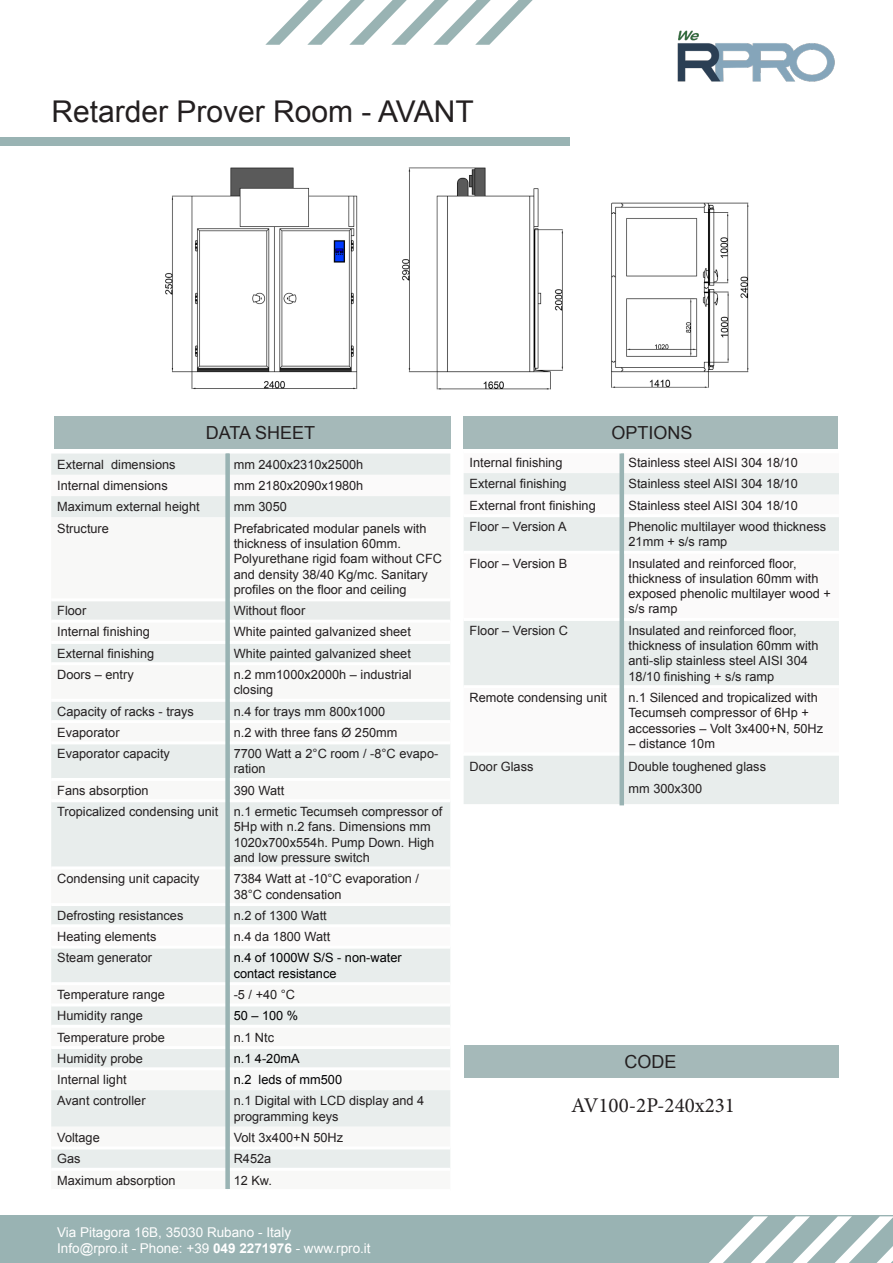
<style>
.page{position:relative;width:893px;height:1263px;background:#fff}
.page>*{position:absolute;margin:0;border:0;box-sizing:border-box;transform-origin:0 0}
.t1{font:30px "Arial";color:#231f20}
.t2{font:21px "Minion Pro";color:#231f20}
.t3{font:18px "Arial";color:#231f20}
.t4{font:13.5px/16.2px "Arial";color:#fff}
.t5{font:12.75px/15.3px "Arial";color:#231f20}
.t6{font:12.75px "Arial";color:#000001}
.s1{font-weight:700}
</style>
<div class="page">
<div style="left:0;top:1215px;width:893px;height:48px;background:#99b3b3"></div>
<svg style="left:709px;top:1216px;width:184px;height:47px"></svg>
<svg style="left:265px;top:0;width:268px;height:45px"></svg>
<div style="left:0;top:137px;width:570px;height:9px;background:#99b3b3"></div>
<div style="left:54px;top:416px;width:396px;height:32px;background:#a5b9b9"></div>
<div style="left:463px;top:416px;width:375px;height:32px;background:#a5b9b9"></div>
<div style="left:464px;top:1045px;width:375px;height:32px;background:#a5b9b9"></div>
<img style="left:165px;top:167px;width:584px;height:223px">
<div style="left:51px;top:453px;width:399px;height:614px;background:#e8edec"></div>
<svg style="left:51px;top:475px;width:399px;height:21px"></svg>
<svg style="left:51px;top:517px;width:399px;height:124px"></svg>
<svg style="left:51px;top:665px;width:399px;height:34px"></svg>
<svg style="left:51px;top:723px;width:399px;height:18px"></svg>
<svg style="left:51px;top:781px;width:399px;height:18px"></svg>
<svg style="left:51px;top:869px;width:399px;height:34px"></svg>
<svg style="left:51px;top:927px;width:399px;height:18px"></svg>
<svg style="left:51px;top:985px;width:399px;height:18px"></svg>
<svg style="left:51px;top:1028px;width:399px;height:18px"></svg>
<svg style="left:51px;top:1090px;width:399px;height:78px;fill:#e8edec"></svg>
<hr style="left:51px;top:598px;width:177px;height:3px;background:#fff">
<hr style="left:228px;top:598px;width:222px;height:3px;background:#fff">
<hr style="left:51px;top:620px;width:177px;height:3px;background:#fff">
<hr style="left:228px;top:620px;width:222px;height:3px;background:#fff">
<hr style="left:51px;top:641px;width:177px;height:3px;background:#fff">
<hr style="left:228px;top:641px;width:222px;height:3px;background:#fff">
<hr style="left:51px;top:662px;width:177px;height:3px;background:#fff">
<hr style="left:228px;top:662px;width:222px;height:3px;background:#fff">
<hr style="left:51px;top:699px;width:177px;height:3px;background:#fff">
<hr style="left:228px;top:699px;width:222px;height:3px;background:#fff">
<hr style="left:51px;top:720px;width:177px;height:3px;background:#fff">
<hr style="left:228px;top:720px;width:222px;height:3px;background:#fff">
<hr style="left:51px;top:741px;width:177px;height:3px;background:#fff">
<hr style="left:228px;top:741px;width:222px;height:3px;background:#fff">
<hr style="left:51px;top:778px;width:177px;height:3px;background:#fff">
<hr style="left:228px;top:778px;width:222px;height:3px;background:#fff">
<hr style="left:51px;top:799px;width:177px;height:3px;background:#fff">
<hr style="left:228px;top:799px;width:222px;height:3px;background:#fff">
<hr style="left:51px;top:866px;width:177px;height:3px;background:#fff">
<hr style="left:228px;top:866px;width:222px;height:3px;background:#fff">
<hr style="left:51px;top:903px;width:177px;height:3px;background:#fff">
<hr style="left:228px;top:903px;width:222px;height:3px;background:#fff">
<hr style="left:51px;top:924px;width:177px;height:3px;background:#fff">
<hr style="left:228px;top:924px;width:222px;height:3px;background:#fff">
<hr style="left:51px;top:945px;width:177px;height:3px;background:#fff">
<hr style="left:228px;top:945px;width:222px;height:3px;background:#fff">
<hr style="left:51px;top:982px;width:177px;height:3px;background:#fff">
<hr style="left:228px;top:982px;width:222px;height:3px;background:#fff">
<hr style="left:51px;top:1003px;width:177px;height:3px;background:#fff">
<hr style="left:228px;top:1003px;width:222px;height:3px;background:#fff">
<hr style="left:51px;top:1025px;width:177px;height:3px;background:#fff">
<hr style="left:228px;top:1025px;width:222px;height:3px;background:#fff">
<hr style="left:51px;top:1046px;width:177px;height:3px;background:#fff">
<hr style="left:228px;top:1046px;width:222px;height:3px;background:#fff">
<hr style="left:51px;top:1146px;width:177px;height:3px;background:#fff">
<hr style="left:228px;top:1146px;width:222px;height:3px;background:#fff">
<div style="left:225px;top:453px;width:5px;height:736px;background:#99b3b3"></div>
<svg style="left:464px;top:473px;width:375px;height:212px;fill:#e8edec"></svg>
<hr style="left:464px;top:514px;width:158px;height:3px;background:#fff">
<hr style="left:622px;top:514px;width:217px;height:3px;background:#fff">
<hr style="left:464px;top:551px;width:158px;height:3px;background:#fff">
<hr style="left:622px;top:551px;width:217px;height:3px;background:#fff">
<hr style="left:464px;top:618px;width:158px;height:3px;background:#fff">
<hr style="left:622px;top:618px;width:217px;height:3px;background:#fff">
<div style="left:464px;top:756px;width:375px;height:48px;background:#e8edec"></div>
<div style="left:619px;top:453px;width:5px;height:352px;background:#99b3b3"></div>
<img style="left:677px;top:30px;width:158px;height:52px">
<h1 class="t1" style="left:51px;top:92px;width:424px">Retarder Prover Room - AVANT</h1>
<h3 class="t3" style="left:206px;top:420px;width:111px">DATA SHEET</h3>
<h3 class="t3" style="left:612px;top:421px;width:83px">OPTIONS</h3>
<p class="t5" style="left:57px;top:457px;width:120px">External dimensions</p>
<p class="t5" style="left:234px;top:457px;width:131px">mm 2400x2310x2500h</p>
<p class="t5" style="left:57px;top:478px;width:112px">Internal dimensions</p>
<p class="t5" style="left:234px;top:478px;width:131px">mm 2180x2090x1980h</p>
<p class="t5" style="left:57px;top:499px;width:144px">Maximum external height</p>
<p class="t5" style="left:234px;top:499px;width:55px">mm 3050</p>
<p class="t5" style="left:57px;top:521px;width:53px">Structure</p>
<p class="t5" style="left:234px;top:521px;width:210px">Prefabricated modular panels with thickness of insulation 60mm.<br>Polyurethane rigid foam without CFC and density 38/40 Kg/mc. Sanitary profiles on the floor and ceiling</p>
<p class="t5" style="left:57px;top:603px;width:31px">Floor</p>
<p class="t5" style="left:234px;top:603px;width:73px">Without floor</p>
<p class="t5" style="left:57px;top:624px;width:94px">Internal finishing</p>
<p class="t5" style="left:234px;top:624px;width:179px">White painted galvanized sheet</p>
<p class="t5" style="left:57px;top:646px;width:99px">External finishing</p>
<p class="t5" style="left:234px;top:646px;width:179px">White painted galvanized sheet</p>
<p class="t5" style="left:57px;top:667px;width:78px">Doors – entry</p>
<p class="t5" style="left:234px;top:667px;width:179px">n.2 mm1000x2000h – industrial closing</p>
<p class="t5" style="left:57px;top:704px;width:138px">Capacity of racks - trays</p>
<p class="t5" style="left:234px;top:704px;width:153px">n.4 for trays mm 800x1000</p>
<p class="t5" style="left:57px;top:725px;width:64px">Evaporator</p>
<p class="t5" style="left:234px;top:725px;width:165px">n.2 with three fans Ø 250mm</p>
<p class="t5" style="left:57px;top:746px;width:114px">Evaporator capacity</p>
<p class="t5" style="left:234px;top:746px;width:206px">7700 Watt a 2°C room / -8°C evapo&shy;ration</p>
<p class="t5" style="left:57px;top:783px;width:93px">Fans absorption</p>
<p class="t5" style="left:234px;top:783px;width:52px">390 Watt</p>
<p class="t5" style="left:57px;top:804px;width:163px">Tropicalized condensing unit</p>
<p class="t5" style="left:234px;top:804px;width:210px">n.1 ermetic Tecumseh compressor of<br>5Hp with n.2 fans. Dimensions mm<br>1020x700x554h. Pump Down. High and low pressure switch</p>
<p class="t5" style="left:57px;top:871px;width:144px">Condensing unit capacity</p>
<p class="t5" style="left:234px;top:871px;width:187px">7384 Watt at -10°C evaporation /<br>38°C condensation</p>
<p class="t5" style="left:57px;top:908px;width:128px">Defrosting resistances</p>
<p class="t5" style="left:234px;top:908px;width:95px">n.2 of 1300 Watt</p>
<p class="t5" style="left:57px;top:929px;width:101px">Heating elements</p>
<p class="t5" style="left:234px;top:929px;width:98px">n.4 da 1800 Watt</p>
<p class="t5" style="left:57px;top:950px;width:96px">Steam generator</p>
<p class="t6" style="left:234px;top:949px;width:169px">n.4 of 1000W S/S - non-water</p>
<p class="t6" style="left:234px;top:965px;width:104px">contact resistance</p>
<p class="t5" style="left:57px;top:987px;width:109px">Temperature range</p>
<p class="t5" style="left:234px;top:987px;width:63px">-5 / +40 °C</p>
<p class="t5" style="left:57px;top:1008px;width:87px">Humidity range</p>
<p class="t6" style="left:234px;top:1007px;width:66px">50 – 100 %</p>
<p class="t5" style="left:57px;top:1029px;width:109px">Temperature probe</p>
<p class="t5" style="left:234px;top:1029px;width:42px">n.1 Ntc</p>
<p class="t5" style="left:57px;top:1051px;width:87px">Humidity probe</p>
<p class="t6" style="left:234px;top:1050px;width:67px">n.1 4-20mA</p>
<p class="t5" style="left:57px;top:1072px;width:71px">Internal light</p>
<p class="t6" style="left:234px;top:1071px;width:110px">n.2 leds of mm500</p>
<p class="t5" style="left:57px;top:1093px;width:90px">Avant controller</p>
<p class="t5" style="left:234px;top:1093px;width:192px">n.1 Digital with LCD display and 4 programming keys</p>
<p class="t5" style="left:57px;top:1130px;width:44px">Voltage</p>
<p class="t5" style="left:234px;top:1130px;width:111px">Volt 3x400+N 50Hz</p>
<p class="t5" style="left:57px;top:1151px;width:25px">Gas</p>
<p class="t5" style="left:234px;top:1151px;width:39px">R452a</p>
<p class="t5" style="left:57px;top:1172px;width:120px">Maximum absorption</p>
<p class="t5" style="left:234px;top:1172px;width:40px">12 Kw.</p>
<p class="t4" style="left:57px;top:1224px;width:315px">Via Pitagora 16B, 35030 Rubano - Italy<br>Info@rpro.it - Phone: +39 <span class="s1">049 2271976</span> - www.rpro.it</p>
<p class="t5" style="left:470px;top:455px;width:94px">Internal finishing</p>
<p class="t5" style="left:628px;top:455px;width:171px">Stainless steel AISI 304 18/10</p>
<p class="t5" style="left:470px;top:476px;width:99px">External finishing</p>
<p class="t5" style="left:628px;top:476px;width:171px">Stainless steel AISI 304 18/10</p>
<p class="t5" style="left:470px;top:498px;width:128px">External front finishing</p>
<p class="t5" style="left:628px;top:498px;width:171px">Stainless steel AISI 304 18/10</p>
<p class="t5" style="left:470px;top:519px;width:99px">Floor – Version A</p>
<p class="t5" style="left:628px;top:519px;width:199px">Phenolic multilayer wood thickness<br>21mm + s/s ramp</p>
<p class="t5" style="left:470px;top:556px;width:99px">Floor – Version B</p>
<p class="t5" style="left:628px;top:556px;width:204px">Insulated and reinforced floor, thickness of insulation 60mm with exposed phenolic multilayer wood + s/s ramp</p>
<p class="t5" style="left:470px;top:623px;width:100px">Floor – Version C</p>
<p class="t5" style="left:628px;top:623px;width:191px">Insulated and reinforced floor, thickness of insulation 60mm with anti-slip stainless steel AISI 304<br>18/10 finishing + s/s ramp</p>
<p class="t5" style="left:470px;top:690px;width:139px">Remote condensing unit</p>
<p class="t5" style="left:628px;top:690px;width:196px">n.1 Silenced and tropicalized with<br>Tecumseh compressor of 6Hp + accessories – Volt 3x400+N, 50Hz</p>
<p class="t5" style="left:628px;top:736px;width:88px">– distance 10m</p>
<p class="t5" style="left:470px;top:759px;width:65px">Door Glass</p>
<p class="t5" style="left:628px;top:759px;width:139px">Double toughened glass</p>
<p class="t5" style="left:628px;top:781px;width:75px">mm 300x300</p>
<h3 class="t3" style="left:624px;top:1050px;width:54px">CODE</h3>
<p class="t2" style="left:571px;top:1092px;width:165px">AV100-2P-240x231</p>
</div>
